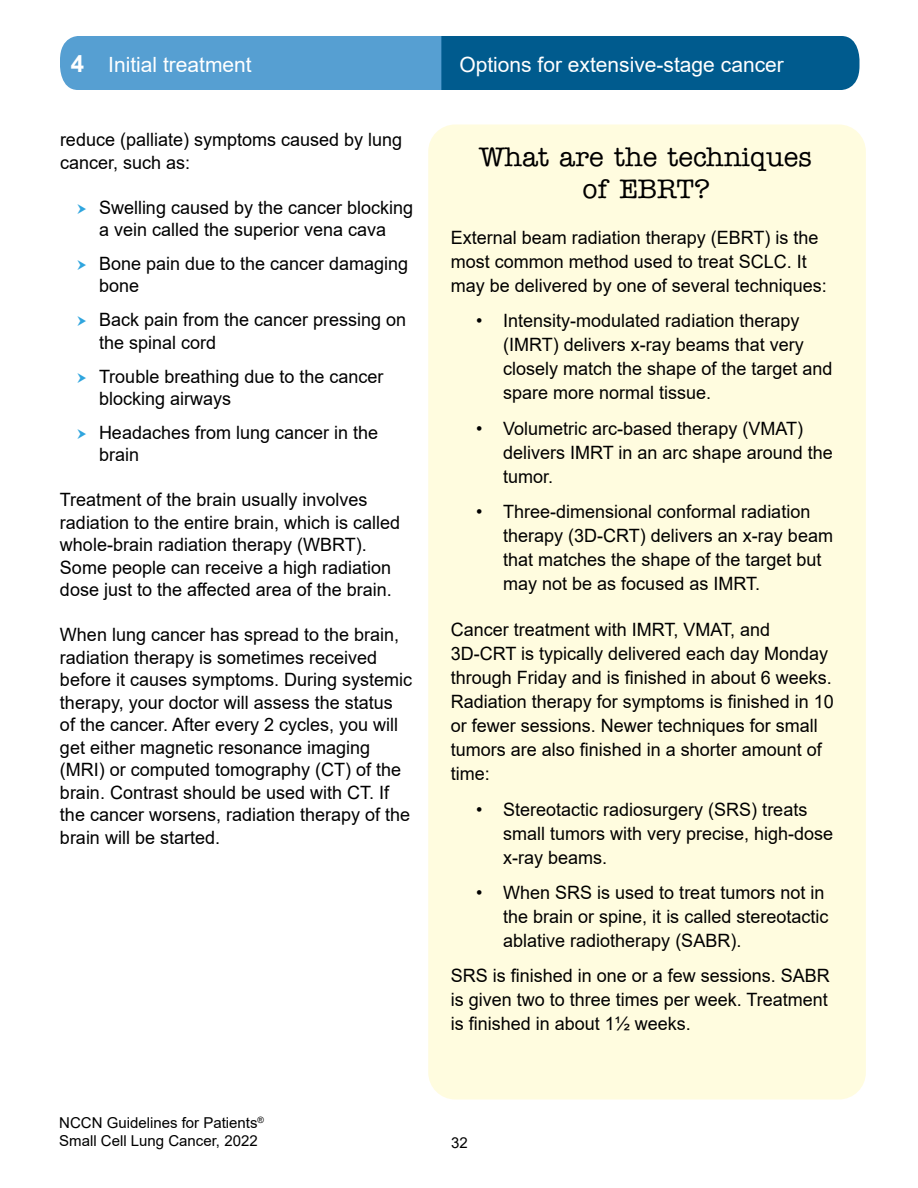
<style>
.page{position:relative;width:918px;height:1188px;background:#fff}
.page>*{position:absolute;margin:0;border:0;box-sizing:border-box;transform-origin:0 0}
.t1{font:500 27px/31.5px "American Typewriter Std";color:#000;text-align:center}
.t2{font:21px "Arial";color:#fff}
.t3{font:18.3px/24px "Arial";color:#000}
.t4{font:15px/18px "Arial";color:#000}
.s1{font-weight:700;font-size:24px}
</style>
<div class="page">
<svg style="left:60px;top:36px;width:800px;height:54px;background:#2b7daf"></svg>
<div style="left:428px;top:124px;width:438px;height:976px;background:#fffcdf;border-radius:27px"></div>
<p class="t2" style="left:71px;top:50px;width:182px"><span class="s1">4</span> Initial treatment</p>
<p class="t2" style="left:459px;top:50px;width:326px">Options for extensive-stage cancer</p>
<p class="t3" style="left:60px;top:128px;width:344px;line-height:22.5px">reduce (palliate) symptoms caused by lung cancer, such as:</p>
<p class="t3" style="left:99px;top:196px;width:316px;line-height:22.5px">Swelling caused by the cancer blocking a vein called the superior vena cava</p>
<p class="t3" style="left:99px;top:252px;width:311px;line-height:22.5px">Bone pain due to the cancer damaging bone</p>
<p class="t3" style="left:99px;top:308px;width:309px;line-height:22.5px">Back pain from the cancer pressing on the spinal cord</p>
<p class="t3" style="left:99px;top:365px;width:286px;line-height:22.5px">Trouble breathing due to the cancer blocking airways</p>
<p class="t3" style="left:99px;top:421px;width:281px;line-height:22.5px">Headaches from lung cancer in the brain</p>
<p class="t3" style="left:60px;top:488px;width:342px;line-height:22.5px">Treatment of the brain usually involves radiation to the entire brain, which is called whole-brain radiation therapy (WBRT).<br>Some people can receive a high radiation dose just to the affected area of the brain.</p>
<p class="t3" style="left:60px;top:623px;width:354px;line-height:22.5px">When lung cancer has spread to the brain, radiation therapy is sometimes received before it causes symptoms. During systemic therapy, your doctor will assess the status of the cancer. After every 2 cycles, you will get either magnetic resonance imaging (MRI) or computed tomography (CT) of the brain. Contrast should be used with CT. If the cancer worsens, radiation therapy of the brain will be started.</p>
<p class="t4" style="left:59px;top:1114px;width:206px">NCCN Guidelines for Patients<sup>®<br></sup>Small Cell Lung Cancer, 2022</p>
<h1 class="t1" style="left:479px;top:142px;width:335px">What are the techniques of EBRT?</h1>
<p class="t3" style="left:451px;top:226px;width:378px">External beam radiation therapy (EBRT) is the most common method used to treat SCLC. It may be delivered by one of several techniques:</p>
<p class="t3" style="left:503px;top:309px;width:331px;text-indent:-27px">• Intensity-modulated radiation therapy (IMRT) delivers x-ray beams that very closely match the shape of the target and spare more normal tissue.</p>
<p class="t3" style="left:503px;top:416px;width:331px;text-indent:-27px">• Volumetric arc-based therapy (VMAT) delivers IMRT in an arc shape around the tumor.</p>
<p class="t3" style="left:503px;top:499px;width:331px;text-indent:-27px">• Three-dimensional conformal radiation therapy (3D-CRT) delivers an x-ray beam that matches the shape of the target but may not be as focused as IMRT.</p>
<p class="t3" style="left:451px;top:618px;width:385px">Cancer treatment with IMRT, VMAT, and 3D-CRT is typically delivered each day Monday through Friday and is finished in about 6 weeks.<br>Radiation therapy for symptoms is finished in 10 or fewer sessions. Newer techniques for small tumors are also finished in a shorter amount of time:</p>
<p class="t3" style="left:503px;top:797px;width:332px;text-indent:-27px">• Stereotactic radiosurgery (SRS) treats small tumors with very precise, high-dose x-ray beams.</p>
<p class="t3" style="left:503px;top:880px;width:327px;text-indent:-27px">• When SRS is used to treat tumors not in the brain or spine, it is called stereotactic ablative radiotherapy (SABR).</p>
<p class="t3" style="left:451px;top:964px;width:381px;text-align:justify">SRS is finished in one or a few sessions. SABR is given two to three times per week. Treatment is finished in about 1½ weeks.</p>
<p class="t4" style="left:451px;top:1133px;width:18px">32</p>
</div>
